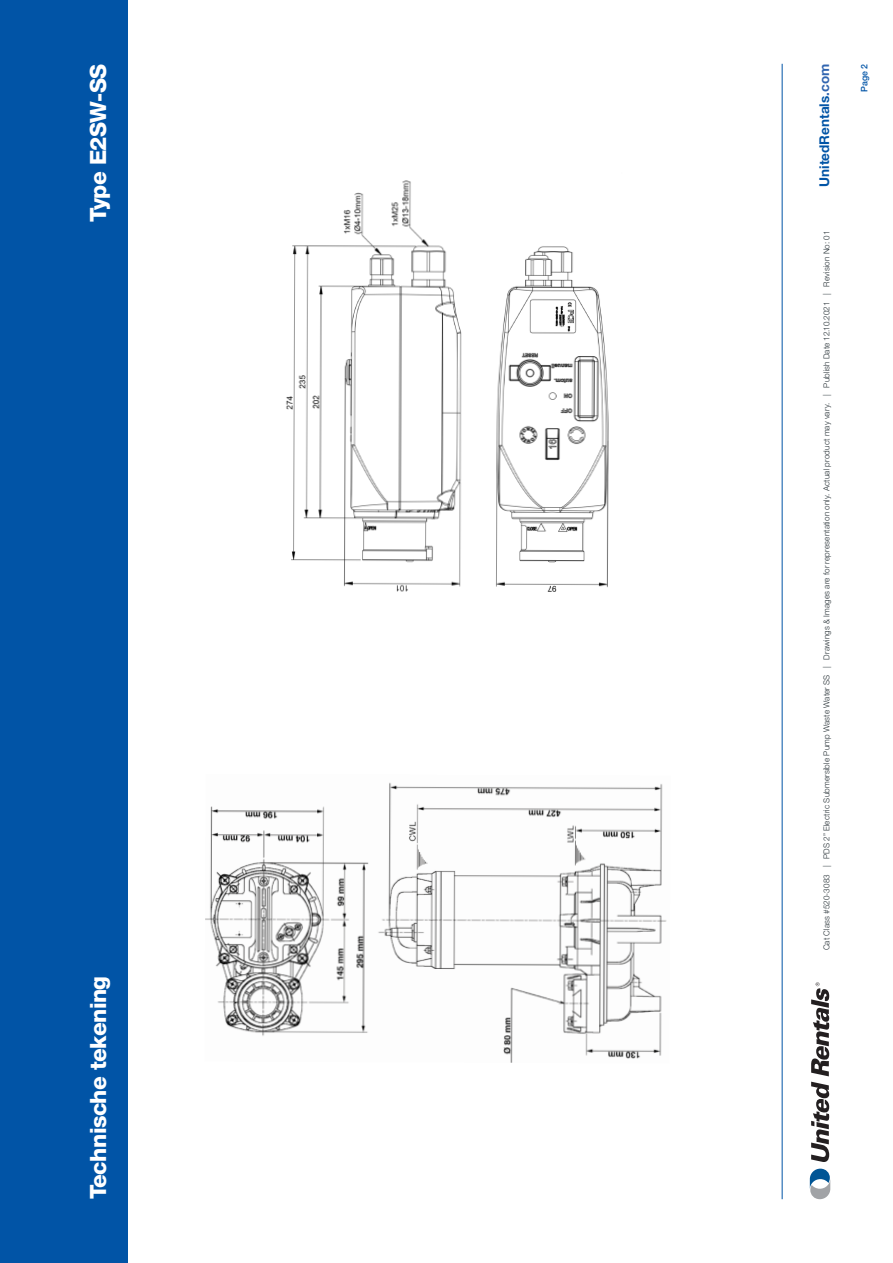
<style>
.page{position:relative;width:893px;height:1263px;background:#fff}
.page>*{position:absolute;margin:0;border:0;box-sizing:border-box;transform-origin:0 0}
.Typenummer{font:800 22.5px "Helvetica Neue LT Std";letter-spacing:-.025em;color:#fff}
.t1{font:700 13.5px "Helvetica Neue LT Std";color:#0154a6}
.t2{font:500 9px "Helvetica Neue LT Std";color:#0154a6}
.Footertekst{font:300 8.25px "Helvetica Neue LT Std";letter-spacing:.025em;color:#263035}
.s1{color:#3165b0}
</style>
<div class="page">
<div style="left:0;top:0;width:128px;height:1263px;background:#0154a6"></div>
<hr style="left:782px;top:64px;width:1px;height:1135px;background:#0154a6">
<svg style="left:810px;top:1082px;width:20px;height:117px"></svg>
<svg style="left:811px;top:982px;width:18px;height:94px"></svg>
<img style="left:205px;top:782px;width:462px;height:281px">
<img style="left:286px;top:180px;width:323px;height:412px">
<p class="Typenummer" style="left:85px;top:222px;width:160px;rotate:-90deg">Type E2SW-SS</p>
<h1 class="Typenummer" style="left:85px;top:1199px;width:225px;rotate:-90deg">Technische tekening</h1>
<h2 class="t1" style="left:816px;top:187px;width:124px;rotate:-90deg">UnitedRentals<span class="s1">.com</span></h2>
<p class="Footertekst" style="left:822px;top:950px;width:721px;rotate:-90deg">Cat Class #520-3083 | PDS 2” Electric Submersible Pump Waste Water SS | Drawings &amp; Images are for representation only. Actual product may vary. | Publish Date 12.10.2021 | Revision No: 01</p>
<p class="t2" style="left:859px;top:92px;width:30px;rotate:-90deg">Page 2</p>
</div>
